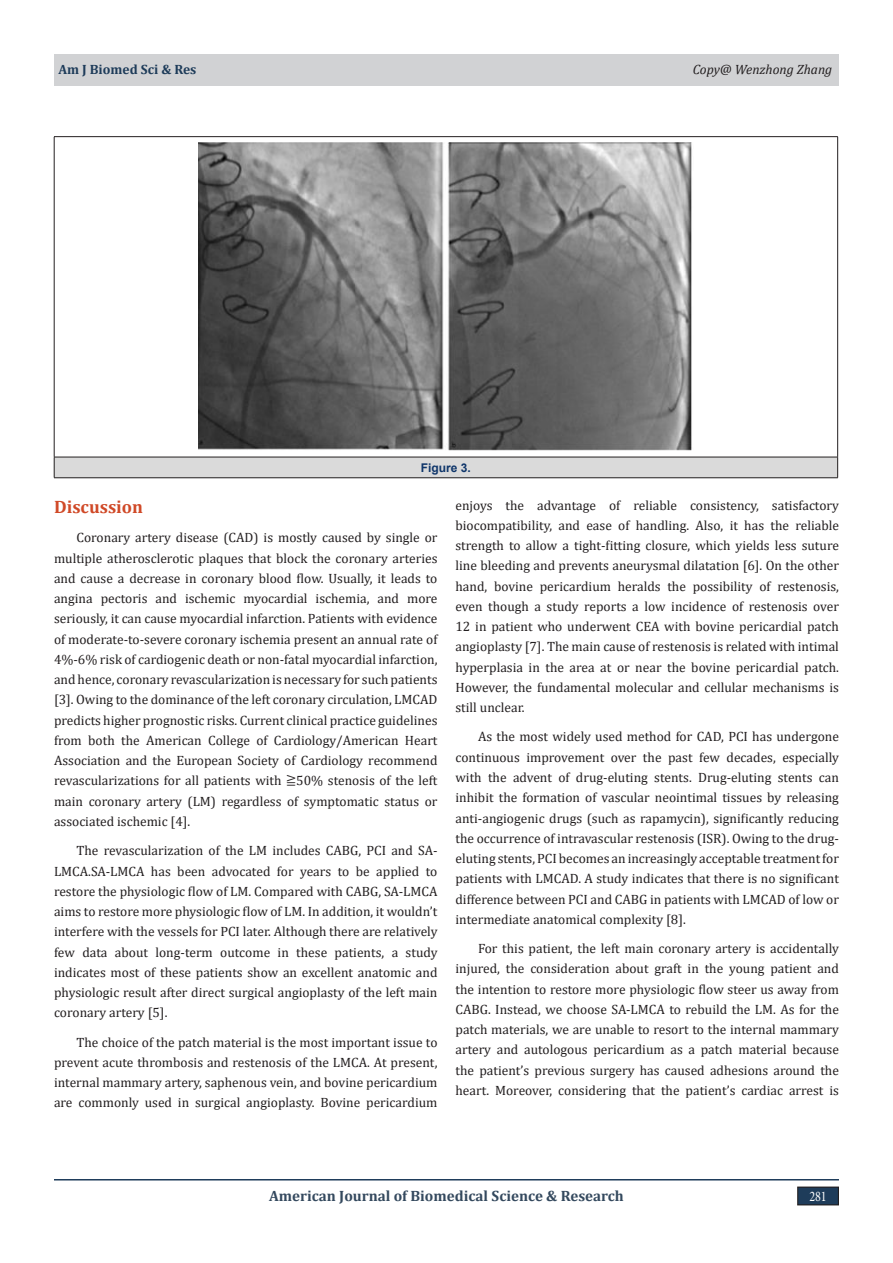
<style>
.page{position:relative;width:893px;height:1263px;background:#fff}
.page>*{position:absolute;margin:0;border:0;box-sizing:border-box;transform-origin:0 0}
.List_Paragraph{font:700 18px "Cambria";color:#d04927}
.t1{font:700 15px "Cambria";color:#34495e}
.t2{font:14.7px "Minion Pro";color:#fff;scale:.83 1}
.t3{font:13.5px/20.2px "Cambria";color:#231f20;text-align:justify}
.t4{font:italic 13.5px "Cambria";color:#231f20}
.t5{font:700 13.5px "Cambria";color:#1e3c5a}
.t6{font:700 12px "Arial";color:#0e356a}
</style>
<div class="page">
<hr style="left:54px;top:1179px;width:785px;height:1px;background:#1e3c5a">
<div style="left:54px;top:54px;width:785px;height:31px;background:#d1d2d4"></div>
<div style="left:798px;top:1187px;width:40px;height:18px;background:#1e3c5a"></div>
<div style="left:797px;top:1186px;width:42px;height:19px;border:1px solid #231f20"></div>
<div style="left:54px;top:457px;width:784px;height:21px;background:#dadada"></div>
<hr style="left:54px;top:136px;width:784px;height:1px;background:#231f20">
<hr style="left:54px;top:137px;width:1px;height:320px;background:#231f20">
<hr style="left:837px;top:137px;width:1px;height:320px;background:#231f20">
<hr style="left:54px;top:457px;width:784px;height:1px;background:#231f20">
<svg style="left:54px;top:457px;width:1px;height:20px"></svg>
<svg style="left:837px;top:457px;width:1px;height:20px"></svg>
<hr style="left:54px;top:477px;width:784px;height:1px;background:#231f20">
<img style="left:198px;top:143px;width:494px;height:308px">
<p class="t5" style="left:58px;top:59px;width:139px">Am J Biomed Sci &amp; Res</p>
<p class="t6" style="left:421px;top:459px;width:52px">Figure 3.</p>
<p class="t4" style="left:693px;top:59px;width:141px">Copy@ Wenzhong Zhang</p>
<p class="List_Paragraph" style="left:54px;top:494px;width:91px">Discussion</p>
<p class="t3" style="left:54px;top:528px;width:385px;text-indent:22px">Coronary artery disease (CAD) is mostly caused by single or multiple atherosclerotic plaques that block the coronary arteries and cause a decrease in coronary blood flow. Usually, it leads to angina pectoris and ischemic myocardial ischemia, and more seriously, it can cause myocardial infarction. Patients with evidence of moderate-to-severe coronary ischemia present an annual rate of 4%-6% risk of cardiogenic death or non-fatal myocardial infarction, and hence, coronary revascularization is necessary for such patients [3]. Owing to the dominance of the left coronary circulation, LMCAD predicts higher prognostic risks. Current clinical practice guidelines from both the American College of Cardiology/American Heart Association and the European Society of Cardiology recommend revascularizations for all patients with ≧50% stenosis of the left main coronary artery (LM) regardless of symptomatic status or associated ischemic [4].</p>
<p class="t3" style="left:54px;top:840px;width:385px;text-indent:22px">The revascularization of the LM includes CABG, PCI and SA-LMCA.SA-LMCA has been advocated for years to be applied to restore the physiologic flow of LM. Compared with CABG, SA-LMCA aims to restore more physiologic flow of LM. In addition, it wouldn’t interfere with the vessels for PCI later. Although there are relatively few data about long-term outcome in these patients, a study indicates most of these patients show an excellent anatomic and physiologic result after direct surgical angioplasty of the left main coronary artery [5].</p>
<p class="t3" style="left:54px;top:1032px;width:385px;text-indent:22px">The choice of the patch material is the most important issue to prevent acute thrombosis and restenosis of the LMCA. At present, internal mammary artery, saphenous vein, and bovine pericardium are commonly used in surgical angioplasty. Bovine pericardium</p>
<p class="t3" style="left:455px;top:495px;width:385px">enjoys the advantage of reliable consistency, satisfactory biocompatibility, and ease of handling. Also, it has the reliable strength to allow a tight-fitting closure, which yields less suture line bleeding and prevents aneurysmal dilatation [6]. On the other hand, bovine pericardium heralds the possibility of restenosis, even though a study reports a low incidence of restenosis over 12 in patient who underwent CEA with bovine pericardial patch angioplasty [7]. The main cause of restenosis is related with intimal hyperplasia in the area at or near the bovine pericardial patch.<br>However, the fundamental molecular and cellular mechanisms is still unclear.</p>
<p class="t3" style="left:455px;top:727px;width:385px;text-indent:22px">As the most widely used method for CAD, PCI has undergone continuous improvement over the past few decades, especially with the advent of drug-eluting stents. Drug-eluting stents can inhibit the formation of vascular neointimal tissues by releasing anti-angiogenic drugs (such as rapamycin), significantly reducing the occurrence of intravascular restenosis (ISR). Owing to the drug&shy;eluting stents, PCI becomes an increasingly acceptable treatment for patients with LMCAD. A study indicates that there is no significant difference between PCI and CABG in patients with LMCAD of low or intermediate anatomical complexity [8].</p>
<p class="t3" style="left:455px;top:938px;width:385px;text-indent:22px">For this patient, the left main coronary artery is accidentally injured, the consideration about graft in the young patient and the intention to restore more physiologic flow steer us away from CABG. Instead, we choose SA-LMCA to rebuild the LM. As for the patch materials, we are unable to resort to the internal mammary artery and autologous pericardium as a patch material because the patient’s previous surgery has caused adhesions around the heart. Moreover, considering that the patient’s cardiac arrest is</p>
<p class="t1" style="left:269px;top:1185px;width:356px">American Journal of Biomedical Science &amp; Research</p>
<p class="t2" style="left:809px;top:1187px;width:23px">281</p>
</div>
